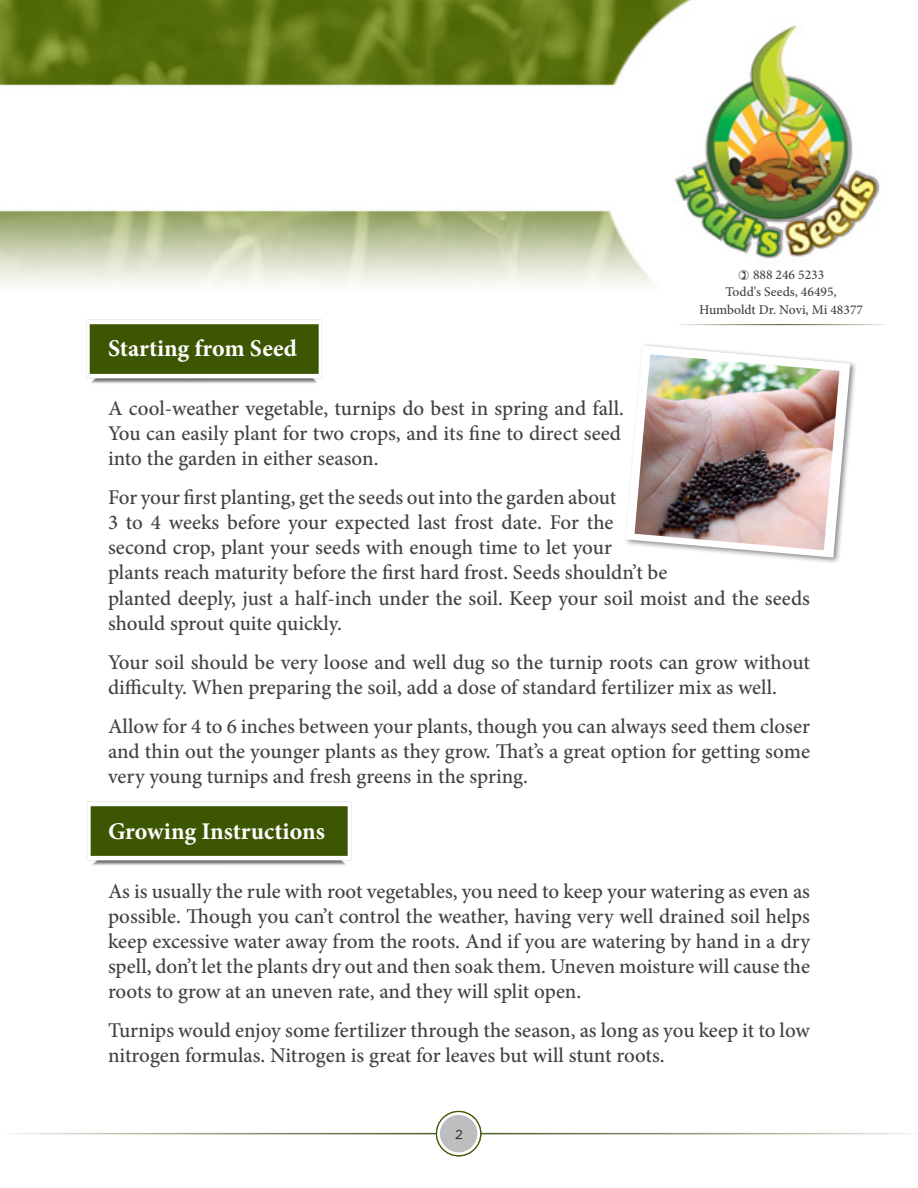
<style>
.page{position:relative;width:918px;height:1188px;background:#fff}
.page>*{position:absolute;margin:0;border:0;box-sizing:border-box;transform-origin:0 0}
.t1{font:700 24px "Minion Pro";color:#fff}
.t2{font:500 21px/25.2px "Minion Pro";letter-spacing:-.005em;color:#414042}
.t3{font:500 13.5px "Minion Pro";color:#414042}
.t4{font:13.05px "Gotham";color:#222021}
</style>
<div class="page">
<img style="left:0;top:0;width:880px;height:287px">
<img style="left:87px;top:801px;width:265px;height:65px">
<img style="left:86px;top:319px;width:236px;height:65px">
<div style="left:623px;top:343px;width:234px;height:221px;background:#000;opacity:.45"></div>
<svg style="left:626px;top:345px;width:224px;height:213px"></svg>
<img style="left:635px;top:354px;width:205px;height:196px">
<svg style="left:437px;top:1112px;width:44px;height:44px"></svg>
<div style="left:436px;top:1111px;width:45px;height:45px;border:1px solid #415a06;border-radius:50%"></div>
<div style="left:440px;top:1115px;width:37px;height:37px;background:#bcbec0;border-radius:50%"></div>
<svg style="left:739px;top:270px;width:10px;height:10px"></svg>
<p class="t3" style="left:753px;top:266px;width:73px">888 246 5233</p>
<p class="t3" style="left:725px;top:283px;width:113px">Todd's Seeds, 46495,</p>
<p class="t3" style="left:699px;top:301px;width:165px">Humboldt Dr. Novi, Mi 48377</p>
<p class="t1" style="left:108px;top:331px;width:191px">Starting from Seed</p>
<p class="t2" style="left:108px;top:396px;width:518px">A cool-weather vegetable, turnips do best in spring and fall.<br>You can easily plant for two crops, and its fine to direct seed into the garden in either season.</p>
<p class="t2" style="left:108px;top:485px;width:703px">For your first planting, get the seeds out into the garden about<br>3 to 4 weeks before your expected last frost date. For the<br>second crop, plant your seeds with enough time to let your<br>plants reach maturity before the first hard frost. Seeds shouldn’t be<br>planted deeply, just a half-inch under the soil. Keep your soil moist and the seeds should sprout quite quickly.</p>
<p class="t2" style="left:108px;top:649px;width:703px">Your soil should be very loose and well dug so the turnip roots can grow without difficulty. When preparing the soil, add a dose of standard fertilizer mix as well.</p>
<p class="t2" style="left:108px;top:713px;width:704px;text-align:justify">Allow for 4 to 6 inches between your plants, though you can always seed them closer and thin out the younger plants as they grow. That’s a great option for getting some very young turnips and fresh greens in the spring.</p>
<p class="t1" style="left:108px;top:814px;width:218px">Growing Instructions</p>
<p class="t2" style="left:108px;top:878px;width:704px;text-align:justify">As is usually the rule with root vegetables, you need to keep your watering as even as possible. Though you can’t control the weather, having very well drained soil helps keep excessive water away from the roots. And if you are watering by hand in a dry spell, don’t let the plants dry out and then soak them. Uneven moisture will cause the roots to grow at an uneven rate, and they will split open.</p>
<p class="t2" style="left:108px;top:1018px;width:703px">Turnips would enjoy some fertilizer through the season, as long as you keep it to low nitrogen formulas. Nitrogen is great for leaves but will stunt roots.</p>
<p class="t4" style="left:455px;top:1125px;width:9px">2</p>
</div>
